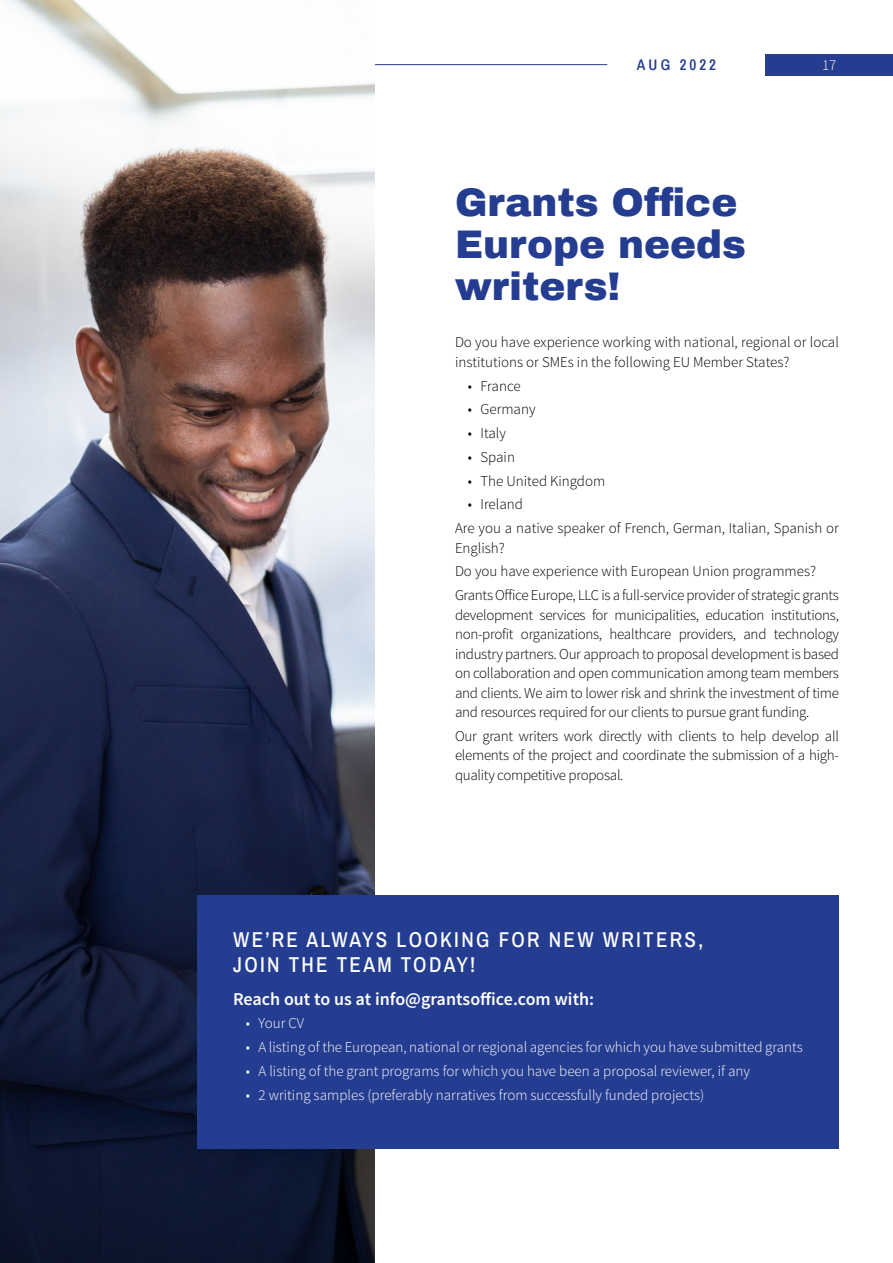
<style>
.page{position:relative;width:893px;height:1263px;background:#fff}
.page>*{position:absolute;margin:0;border:0;box-sizing:border-box;transform-origin:0 0}
.Article_Title{font:900 39px/42px "Archivo";color:#243d91}
.Article_Heading{font:500 21px/25.2px "Archivo Narrow";letter-spacing:.11em;color:#fff}
.Article_Subheading{font:600 18px "Source Sans Pro";color:#fff}
.Article_Pg{font:300 15px/19.5px "Source Sans Pro";color:#000}
.t1{font:300 15px "Source Sans Pro";color:#fff}
.t2{font:600 15px "Archivo Narrow";letter-spacing:.2em;color:#243d91}
</style>
<div class="page">
<div style="left:765px;top:54px;width:128px;height:21px;background:#243d91"></div>
<hr style="left:142px;top:64px;width:465px;height:1px;background:#243d91">
<img style="left:0;top:0;width:374px;height:1263px">
<div style="left:197px;top:895px;width:642px;height:254px;background:#243d91"></div>
<p class="t2" style="left:637px;top:54px;width:81px">AUG 2022</p>
<p class="t1" style="left:822px;top:56px;width:16px">17</p>
<p class="Article_Title" style="left:455px;top:181px;width:293px">Grants Office<br>Europe needs writers!</p>
<p class="Article_Pg" style="left:455px;top:333px;width:385px">Do you have experience working with national, regional or local institutions or SMEs in the following EU Member States?</p>
<p class="Article_Pg" style="left:468px;top:376px;width:55px">• France</p>
<p class="Article_Pg" style="left:468px;top:400px;width:69px">• Germany</p>
<p class="Article_Pg" style="left:468px;top:423px;width:40px">• Italy</p>
<p class="Article_Pg" style="left:468px;top:447px;width:49px">• Spain</p>
<p class="Article_Pg" style="left:468px;top:471px;width:139px">• The United Kingdom</p>
<p class="Article_Pg" style="left:468px;top:495px;width:57px">• Ireland</p>
<p class="Article_Pg" style="left:455px;top:518px;width:385px">Are you a native speaker of French, German, Italian, Spanish or<br>English?</p>
<p class="Article_Pg" style="left:455px;top:562px;width:363px">Do you have experience with European Union programmes?</p>
<p class="Article_Pg" style="left:455px;top:585px;width:386px;text-align:justify">Grants Office Europe, LLC is a full-service provider of strategic grants development services for municipalities, education institutions, non-profit organizations, healthcare providers, and technology industry partners. Our approach to proposal development is based on collaboration and open communication among team members and clients. We aim to lower risk and shrink the investment of time and resources required for our clients to pursue grant funding.</p>
<p class="Article_Pg" style="left:455px;top:726px;width:385px;text-align:justify">Our grant writers work directly with clients to help develop all elements of the project and coordinate the submission of a high&shy;quality competitive proposal.</p>
<p class="Article_Heading" style="left:233px;top:926px;width:471px">WE’RE ALWAYS LOOKING FOR NEW WRITERS,<br>JOIN THE TEAM TODAY!</p>
<p class="Article_Subheading" style="left:233px;top:987px;width:363px">Reach out to us at info@grantsoffice.com with:</p>
<p class="t1" style="left:246px;top:1014px;width:60px">• Your CV</p>
<p class="t1" style="left:246px;top:1038px;width:559px">• A listing of the European, national or regional agencies for which you have submitted grants</p>
<p class="t1" style="left:246px;top:1062px;width:506px">• A listing of the grant programs for which you have been a proposal reviewer, if any</p>
<p class="t1" style="left:246px;top:1085px;width:460px">• 2 writing samples (preferably narratives from successfully funded projects)</p>
</div>
